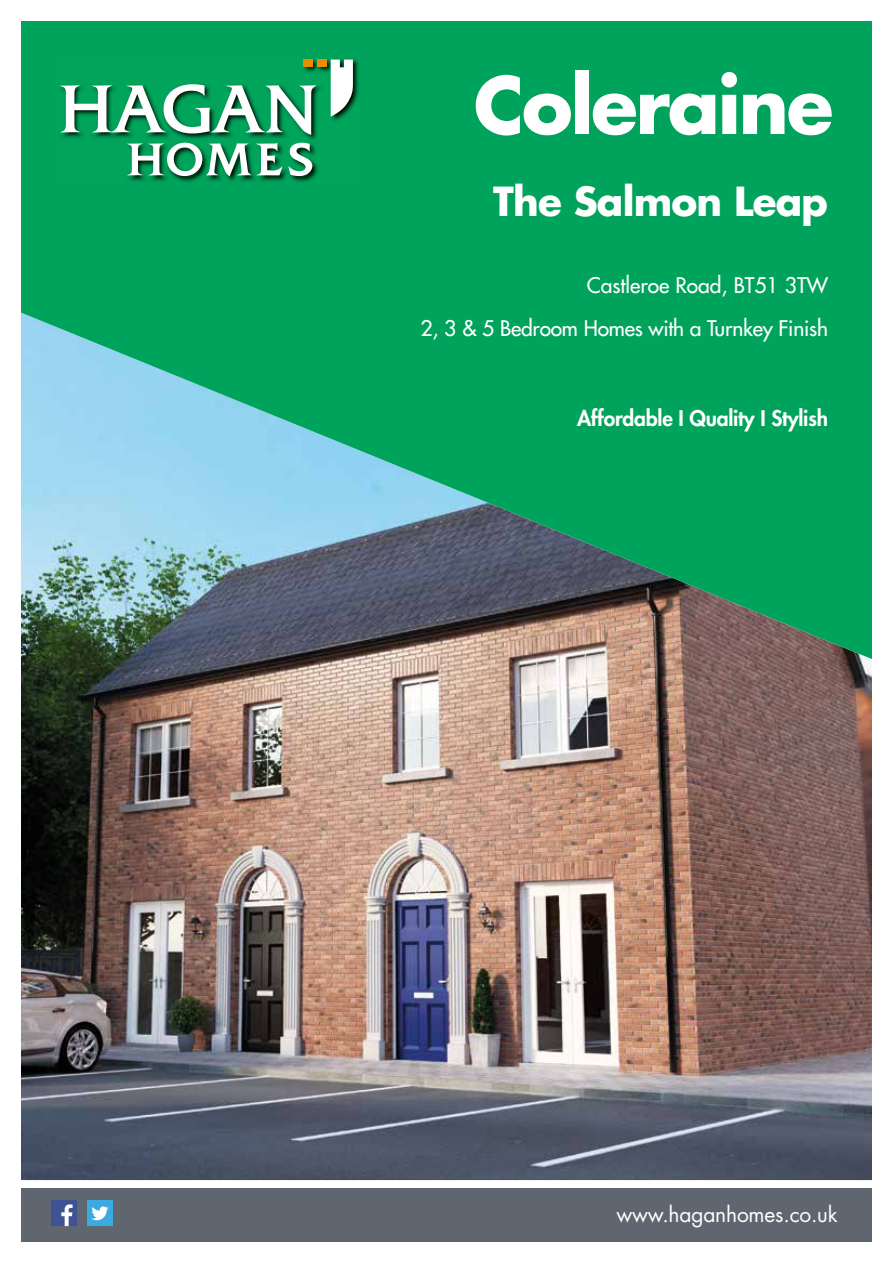
<style>
.page{position:relative;width:893px;height:1263px;background:#fff}
.page>*{position:absolute;margin:0;border:0;box-sizing:border-box;transform-origin:0 0}
.t1{font:700 76.5px "Futura Std";letter-spacing:-.03em;color:#fff}
.t2{font:700 39px "Futura Std";letter-spacing:-.02em;color:#fff}
.t3{font:500 21px "Futura Std";letter-spacing:-.01em;color:#fff}
.t4{font:800 21px "Futura Std";letter-spacing:-.01em;color:#fff}
.t5{font:21px "Futura Std";letter-spacing:-.01em;color:#fff}
</style>
<div class="page">
<img style="left:21px;top:21px;width:851px;height:1221px">
<h1 class="t1" style="left:474px;top:54px;width:361px">Coleraine</h1>
<h2 class="t2" style="left:493px;top:175px;width:337px">The Salmon Leap</h2>
<p class="t3" style="left:587px;top:273px;width:243px">Castleroe Road, BT51 3TW</p>
<p class="t3" style="left:421px;top:315px;width:409px">2, 3 &amp; 5 Bedroom Homes with a Turnkey Finish</p>
<p class="t4" style="left:577px;top:404px;width:253px">Affordable I Quality I Stylish</p>
<p class="t5" style="left:616px;top:1201px;width:223px">www.haganhomes.co.uk</p>
</div>
